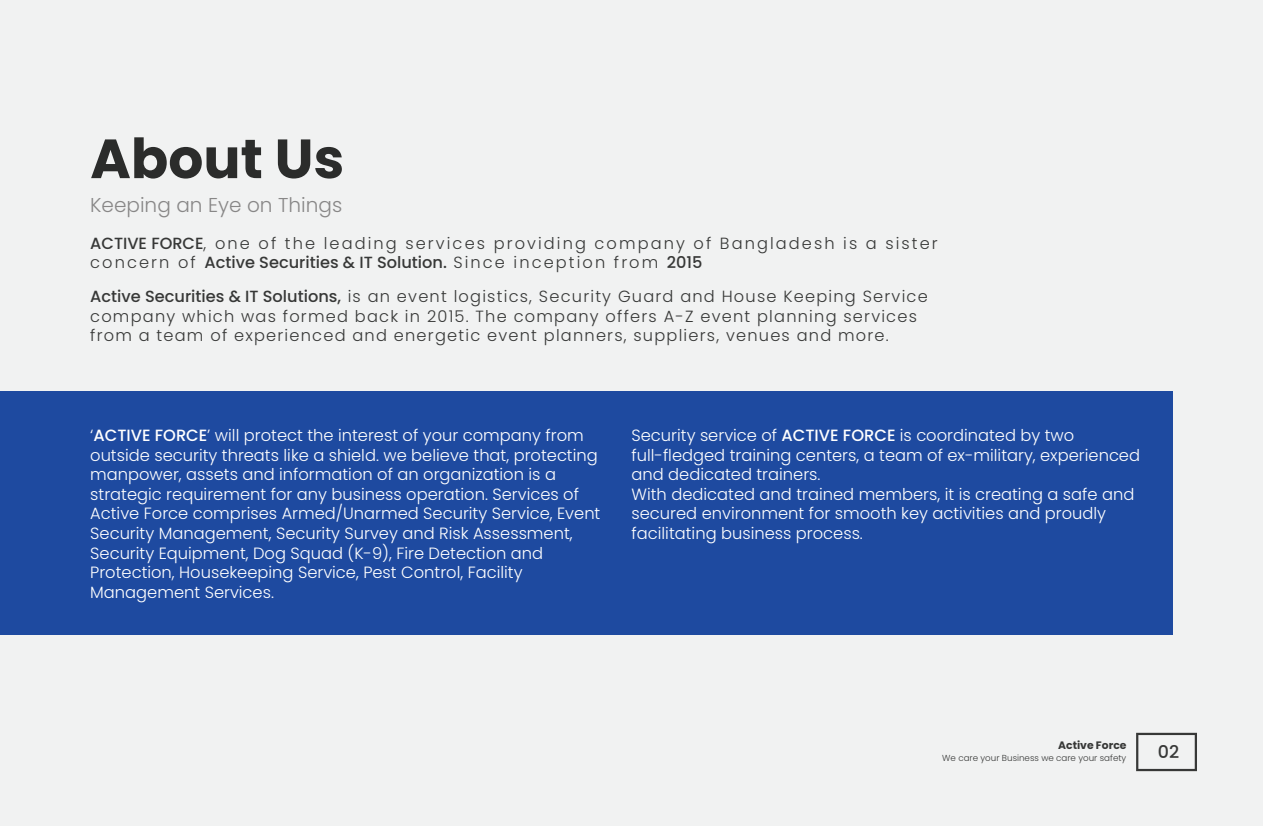
<style>
.page{position:relative;width:1263px;height:826px;background:#fff}
.page>*{position:absolute;margin:0;border:0;box-sizing:border-box;transform-origin:0 0}
.t1{font:700 55.2px "Poppins";color:#2b2c2b}
.t2{font:300 20.1px "Poppins";color:#888787}
.t3{font:500 17.4px "Poppins";color:#373837}
.t4{font:300 16.2px/19.5px "Poppins";color:#fff}
.t5{font:300 16.2px/19.5px "Poppins";letter-spacing:.075em;color:#373837}
.t6{font:300 16.2px/19.5px "Poppins";letter-spacing:.13em;color:#373837}
.t7{font:700 10.8px "Poppins";color:#373837}
.t8{font:300 8.7px "Poppins";color:#373837}
.s1{font-weight:500}
</style>
<div class="page">
<div style="left:0;top:0;width:1263px;height:825px;background:#f1f2f2"></div>
<div style="left:0;top:391px;width:1172px;height:243px;background:#1e4aa0"></div>
<svg style="left:1136px;top:732px;width:61px;height:39px"></svg>
<h1 class="t1" style="left:90px;top:127px;width:255px">About Us</h1>
<p class="t2" style="left:90px;top:194px;width:253px">Keeping an Eye on Things</p>
<p class="t6" style="left:90px;top:233px;width:849px"><span class="s1">ACTIVE FORCE</span>, one of the leading services providing company of Bangladesh is a sister concern of <span class="s1">Active Securities &amp; IT Solution.</span> Since inception from <span class="s1">2015</span></p>
<p class="t5" style="left:90px;top:287px;width:839px"><span class="s1">Active Securities &amp; IT Solutions,</span> is an event logistics, Security Guard and House Keeping Service company which was formed back in 2015. The company offers A-Z event planning services from a team of experienced and energetic event planners, suppliers, venues and more.</p>
<p class="t4" style="left:90px;top:426px;width:512px">‘<span class="s1">ACTIVE FORCE</span>’ will protect the interest of your company from outside security threats like a shield. we believe that, protecting manpower, assets and information of an organization is a strategic requirement for any business operation. Services of Active Force comprises Armed/Unarmed Security Service, Event Security Management, Security Survey and Risk Assessment, Security Equipment, Dog Squad (K-9), Fire Detection and Protection, Housekeeping Service, Pest Control, Facility Management Services.</p>
<p class="t4" style="left:631px;top:426px;width:510px">Security service of <span class="s1">ACTIVE FORCE</span> is coordinated by two full-fledged training centers, a team of ex-military, experienced and dedicated trainers.<br>With dedicated and trained members, it is creating a safe and secured environment for smooth key activities and proudly facilitating business process.</p>
<p class="t7" style="left:1058px;top:739px;width:70px">Active Force</p>
<p class="t8" style="left:942px;top:753px;width:186px">We care your Business we care your safety</p>
<p class="t3" style="left:1157px;top:742px;width:23px">02</p>
</div>
